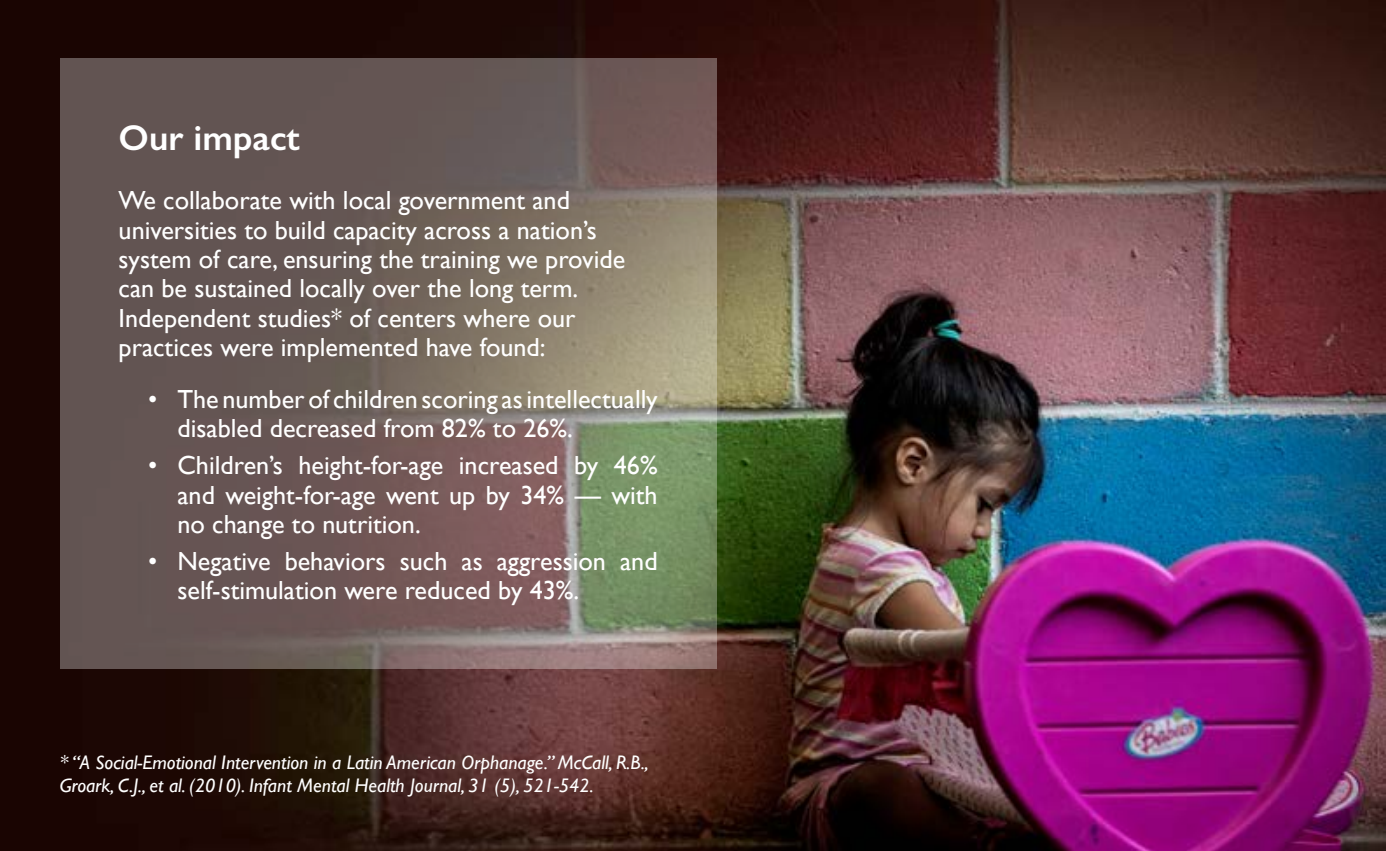
<style>
.page{position:relative;width:1386px;height:851px;background:#fff}
.page>*{position:absolute;margin:0;border:0;box-sizing:border-box;transform-origin:0 0}
.t1{font:600 36.05px "Gill Sans";color:#fff}
.t2{font:26.07px/29.4px "Gill Sans";color:#fff}
.t3{font:italic 19.6px/22.9px "Gill Sans";color:#fff}
</style>
<div class="page">
<img style="left:0;top:0;width:1386px;height:850px">
<svg style="left:60px;top:58px;width:657px;height:610px;background:#72645d"></svg>
<h1 class="t1" style="left:119px;top:116px;width:183px">Our impact</h1>
<p class="t2" style="left:119px;top:185px;width:508px">We collaborate with local government and universities to build capacity across a nation’s system of care, ensuring the training we provide can be sustained locally over the long term.<br>Independent studies* of centers where our practices were implemented have found:</p>
<p class="t2" style="left:177px;top:384px;width:482px;text-indent:-29px">• The number of children scoring as intellectually disabled decreased from 82% to 26%.</p>
<p class="t2" style="left:177px;top:450px;width:482px;text-align:justify;text-indent:-29px">• Children’s height-for-age increased by 46% and weight-for-age went up by 34% — with no change to nutrition.</p>
<p class="t2" style="left:177px;top:546px;width:482px;text-indent:-29px">• Negative behaviors such as aggression and self-stimulation were reduced by 43%.</p>
<p class="t3" style="left:60px;top:750px;width:591px">* “A Social-Emotional Intervention in a Latin American Orphanage.” McCall, R.B.,<br>Groark, C.J., et al. (2010). Infant Mental Health Journal, 31 (5), 521-542.</p>
</div>
